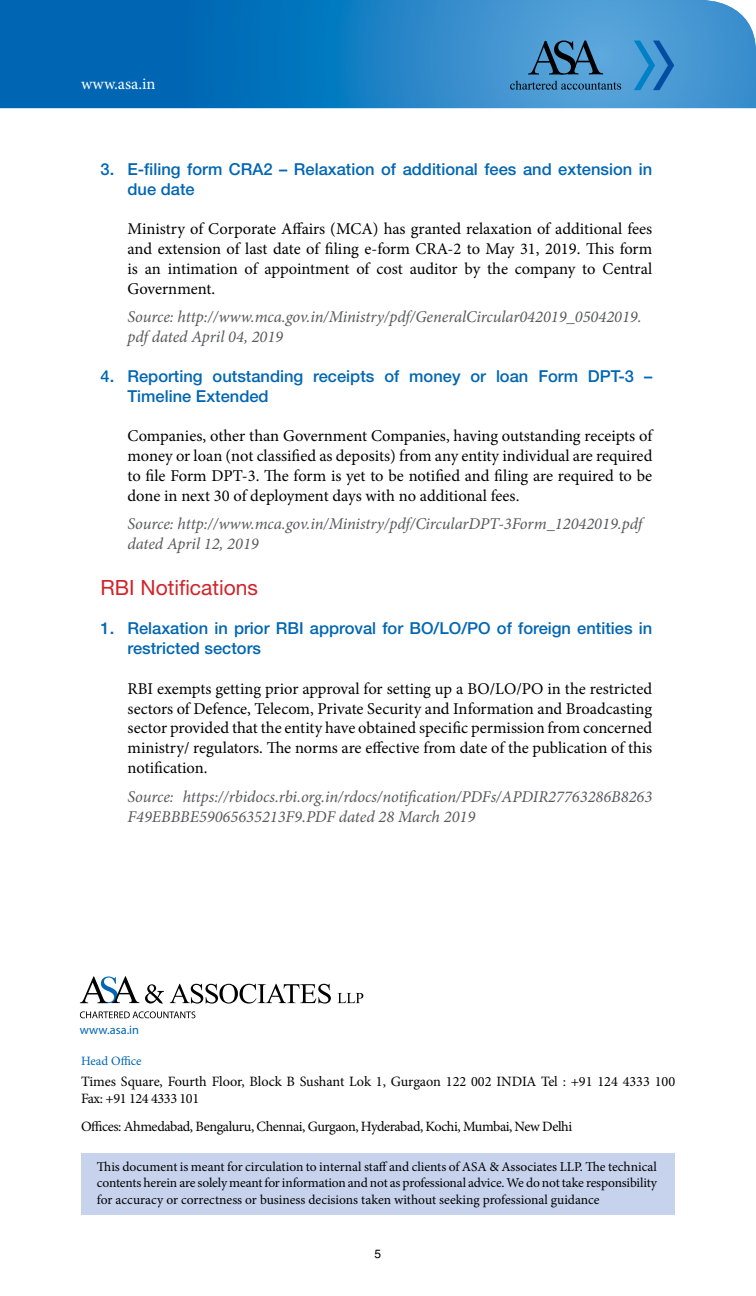
<style>
.page{position:relative;width:756px;height:1296px;background:#fff}
.page>*{position:absolute;margin:0;border:0;box-sizing:border-box;transform-origin:0 0}
.t1{font:21px "Helvetica Neue";color:#d2232a}
.t2{font:16.5px/19.8px "Minion Pro";color:#000;text-align:justify}
.t3{font:italic 16.5px/19.8px "Minion Pro";letter-spacing:-.005em;color:#58595b}
.t4{font:500 16.5px/19.8px "Helvetica Neue";color:#0066b3}
.t5{font:16.5px "Minion Pro";letter-spacing:.005em;color:#fff}
.t6{font:14.25px/17.1px "Minion Pro";letter-spacing:-.005em;color:#000}
.t7{font:14.25px "Minion Pro";letter-spacing:-.025em;color:#000}
.t8{font:13.5px/16.2px "Minion Pro";color:#000;text-align:justify}
.t9{font:12.75px "Minion Pro";color:#0066b3}
.t10{font:12.45px "Myriad Pro";color:#0066b3}
.t11{font:12px "Helvetica";color:#000}
</style>
<div class="page">
<svg style="left:0;top:0;width:756px;height:108px;background:#1e7ec2"></svg>
<svg style="left:634px;top:40px;width:40px;height:50px;background:#378ccb"></svg>
<svg style="left:510px;top:40px;width:111px;height:50px;background:#4483b1"></svg>
<div style="left:81px;top:1154px;width:594px;height:61px;background:#c7d2ec"></div>
<svg style="left:80px;top:976px;width:59px;height:27px"></svg>
<svg style="left:145px;top:984px;width:218px;height:20px"></svg>
<svg style="left:80px;top:1011px;width:115px;height:7px"></svg>
<p class="t5" style="left:81px;top:73px;width:76px">www.asa.in</p>
<p class="t4" style="left:127px;top:159px;width:526px;text-indent:-27px">3. E-filing form CRA2 – Relaxation of additional fees and extension in due date</p>
<p class="t2" style="left:127px;top:219px;width:526px">Ministry of Corporate Affairs (MCA) has granted relaxation of additional fees and extension of last date of filing e-form CRA-2 to May 31, 2019. This form is an intimation of appointment of cost auditor by the company to Central Government.</p>
<p class="t3" style="left:127px;top:307px;width:516px">Source: http://www.mca.gov.in/Ministry/pdf/GeneralCircular042019_05042019. pdf dated April 04, 2019</p>
<p class="t4" style="left:127px;top:366px;width:526px;text-indent:-27px">4. Reporting outstanding receipts of money or loan Form DPT-3 –<br>Timeline Extended</p>
<p class="t2" style="left:127px;top:426px;width:526px">Companies, other than Government Companies, having outstanding receipts of money or loan (not classified as deposits) from any entity individual are required to file Form DPT-3. The form is yet to be notified and filing are required to be done in next 30 of deployment days with no additional fees.</p>
<p class="t3" style="left:127px;top:514px;width:516px">Source: http://www.mca.gov.in/Ministry/pdf/CircularDPT-3Form_12042019.pdf dated April 12, 2019</p>
<p class="t1" style="left:100px;top:575px;width:159px">RBI Notifications</p>
<p class="t4" style="left:127px;top:619px;width:526px;text-indent:-27px">1. Relaxation in prior RBI approval for BO/LO/PO of foreign entities in restricted sectors</p>
<p class="t2" style="left:127px;top:679px;width:526px">RBI exempts getting prior approval for setting up a BO/LO/PO in the restricted sectors of Defence, Telecom, Private Security and Information and Broadcasting sector provided that the entity have obtained specific permission from concerned ministry/ regulators. The norms are effective from date of the publication of this notification.</p>
<p class="t3" style="left:127px;top:787px;width:526px">Source: https://rbidocs.rbi.org.in/rdocs/notification/PDFs/APDIR27763286B8263<br>F49EBBBE59065635213F9.PDF dated 28 March 2019</p>
<p class="t10" style="left:80px;top:1023px;width:61px">www.asa.in</p>
<p class="t9" style="left:81px;top:1052px;width:62px">Head Office</p>
<p class="t6" style="left:81px;top:1073px;width:596px">Times Square, Fourth Floor, Block B Sushant Lok 1, Gurgaon 122 002 INDIA Tel : +91 124 4333 100<br>Fax: +91 124 4333 101</p>
<p class="t7" style="left:81px;top:1117px;width:493px">Offices: Ahmedabad, Bengaluru, Chennai, Gurgaon, Hyderabad, Kochi, Mumbai, New Delhi</p>
<p class="t8" style="left:97px;top:1159px;width:562px">This document is meant for circulation to internal staff and clients of ASA &amp; Associates LLP. The technical contents herein are solely meant for information and not as professional advice. We do not take responsibility for accuracy or correctness or business decisions taken without seeking professional guidance</p>
<p class="t11" style="left:375px;top:1247px;width:8px">5</p>
</div>
